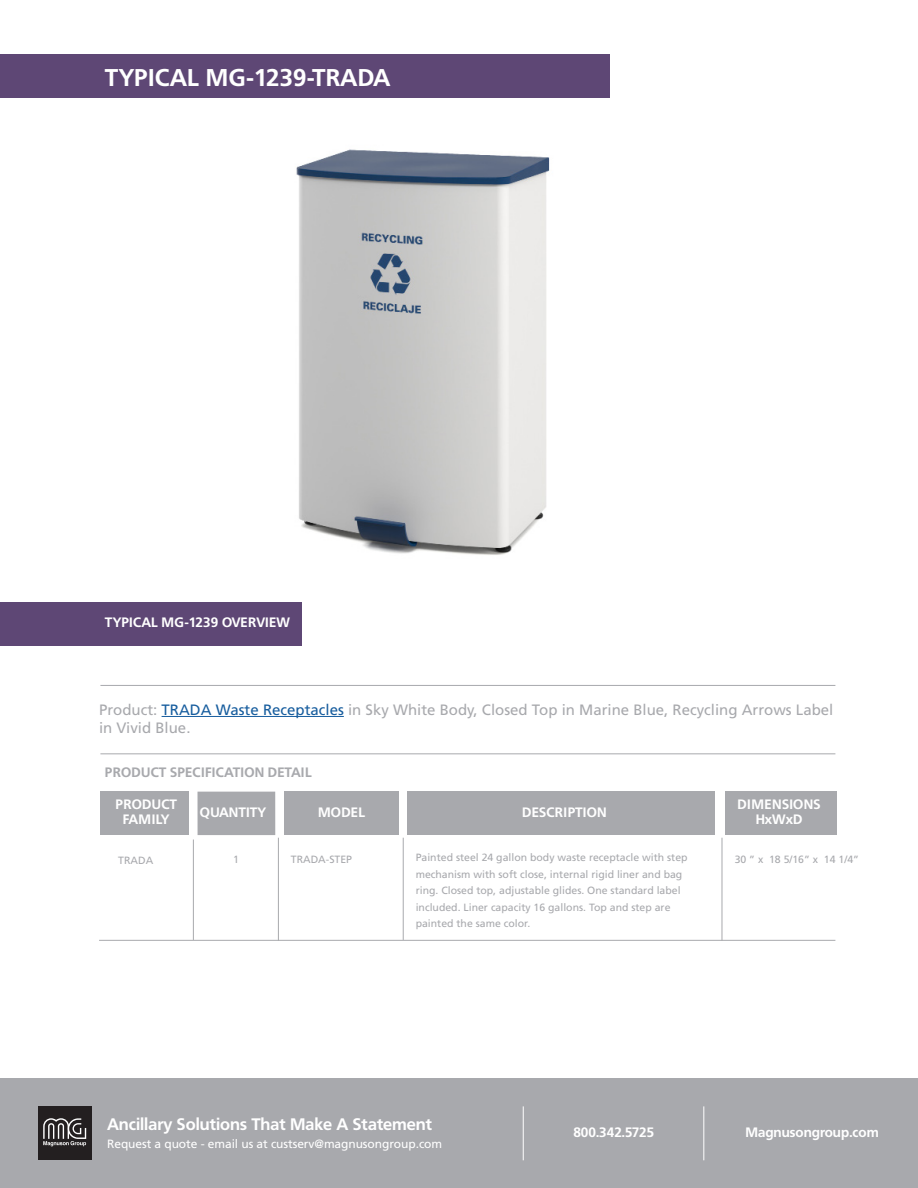
<style>
.page{position:relative;width:918px;height:1188px;background:#fff}
.page>*{position:absolute;margin:0;border:0;box-sizing:border-box;transform-origin:0 0}
.t1{font:700 24px "Frutiger BQ";color:#fff}
.t2{font:700 16.5px "Frutiger BQ";color:#fff}
.t3{font:15px/18px "Frutiger";color:#a8a9ad}
.t4{font:700 13.5px "Frutiger BQ";color:#fff}
.t5{font:700 13.5px/15px "Frutiger BQ";letter-spacing:.02em;color:#fff;text-align:center}
.t6{font:700 13.5px "Frutiger BQ";letter-spacing:.02em;color:#a8a9ad}
.t7{font:12px "Frutiger";letter-spacing:-.005em;color:#fff}
.t8{font:10.5px/16.5px "Frutiger";color:#a8a9ad}
.s1{color:#175d9e}
</style>
<div class="page">
<div style="left:0;top:54px;width:609px;height:43px;background:#5e4775"></div>
<div style="left:0;top:1079px;width:918px;height:109px;background:#a8a9ad"></div>
<div style="left:38px;top:1106px;width:54px;height:54px;background:#231f20"></div>
<svg style="left:43px;top:1118px;width:43px;height:28px"></svg>
<hr style="left:523px;top:1106px;width:1px;height:54px;background:#fff">
<hr style="left:703px;top:1106px;width:1px;height:54px;background:#fff">
<div style="left:0;top:602px;width:301px;height:43px;background:#5e4775"></div>
<div style="left:100px;top:792px;width:89px;height:43px;background:#a8a9ad"></div>
<div style="left:285px;top:792px;width:114px;height:43px;background:#a8a9ad"></div>
<div style="left:407px;top:792px;width:308px;height:43px;background:#a8a9ad"></div>
<div style="left:725px;top:792px;width:112px;height:43px;background:#a8a9ad"></div>
<div style="left:198px;top:792px;width:77px;height:43px;background:#a8a9ad"></div>
<hr style="left:162px;top:716px;width:182px;height:1px;background:#175d9e">
<hr style="left:100px;top:753px;width:735px;height:1px;background:#a8a9ad">
<hr style="left:100px;top:685px;width:735px;height:1px;background:#a8a9ad">
<hr style="left:193px;top:840px;width:1px;height:100px;background:#a8a9ad">
<hr style="left:278px;top:838px;width:1px;height:103px;background:#a8a9ad">
<hr style="left:722px;top:838px;width:1px;height:103px;background:#a8a9ad">
<hr style="left:99px;top:940px;width:736px;height:1px;background:#a8a9ad">
<hr style="left:403px;top:838px;width:1px;height:102px;background:#a8a9ad">
<img style="left:296px;top:149px;width:254px;height:406px">
<p class="t1" style="left:105px;top:63px;width:287px">TYPICAL MG-1239-TRADA</p>
<p class="t4" style="left:105px;top:614px;width:187px">TYPICAL MG-1239 OVERVIEW</p>
<p class="t3" style="left:99px;top:701px;width:736px">Product: <span class="s1">TRADA Waste Receptacles</span> in Sky White Body, Closed Top in Marine Blue, Recycling Arrows Label in Vivid Blue.</p>
<p class="t6" style="left:105px;top:764px;width:209px">PRODUCT SPECIFICATION DETAIL</p>
<p class="t5" style="left:116px;top:797px;width:63px">PRODUCT<br>FAMILY</p>
<p class="t4" style="left:200px;top:804px;width:68px">QUANTITY</p>
<p class="t4" style="left:318px;top:804px;width:49px">MODEL</p>
<p class="t5" style="left:522px;top:805px;width:86px">DESCRIPTION</p>
<p class="t8" style="left:118px;top:852px;width:36px">TRADA</p>
<p class="t8" style="left:233px;top:851px;width:7px">1</p>
<p class="t8" style="left:291px;top:851px;width:63px">TRADA-STEP</p>
<p class="t8" style="left:416px;top:849px;width:273px">Painted steel 24 gallon body waste receptacle with step mechanism with soft close, internal rigid liner and bag ring. Closed top, adjustable glides. One standard label included. Liner capacity 16 gallons. Top and step are painted the same color.</p>
<p class="t5" style="left:738px;top:797px;width:85px">DIMENSIONS</p>
<p class="t4" style="left:756px;top:811px;width:48px">HxWxD</p>
<p class="t8" style="left:735px;top:851px;width:126px">30 ” x 18 5/16” x 14 1/4”</p>
<p class="t2" style="left:107px;top:1114px;width:326px">Ancillary Solutions That Make A Statement</p>
<p class="t4" style="left:573px;top:1125px;width:82px">800.342.5725</p>
<p class="t4" style="left:745px;top:1125px;width:135px">Magnusongroup.com</p>
<p class="t7" style="left:107px;top:1137px;width:337px">Request a quote - email us at custserv@magnusongroup.com</p>
</div>
